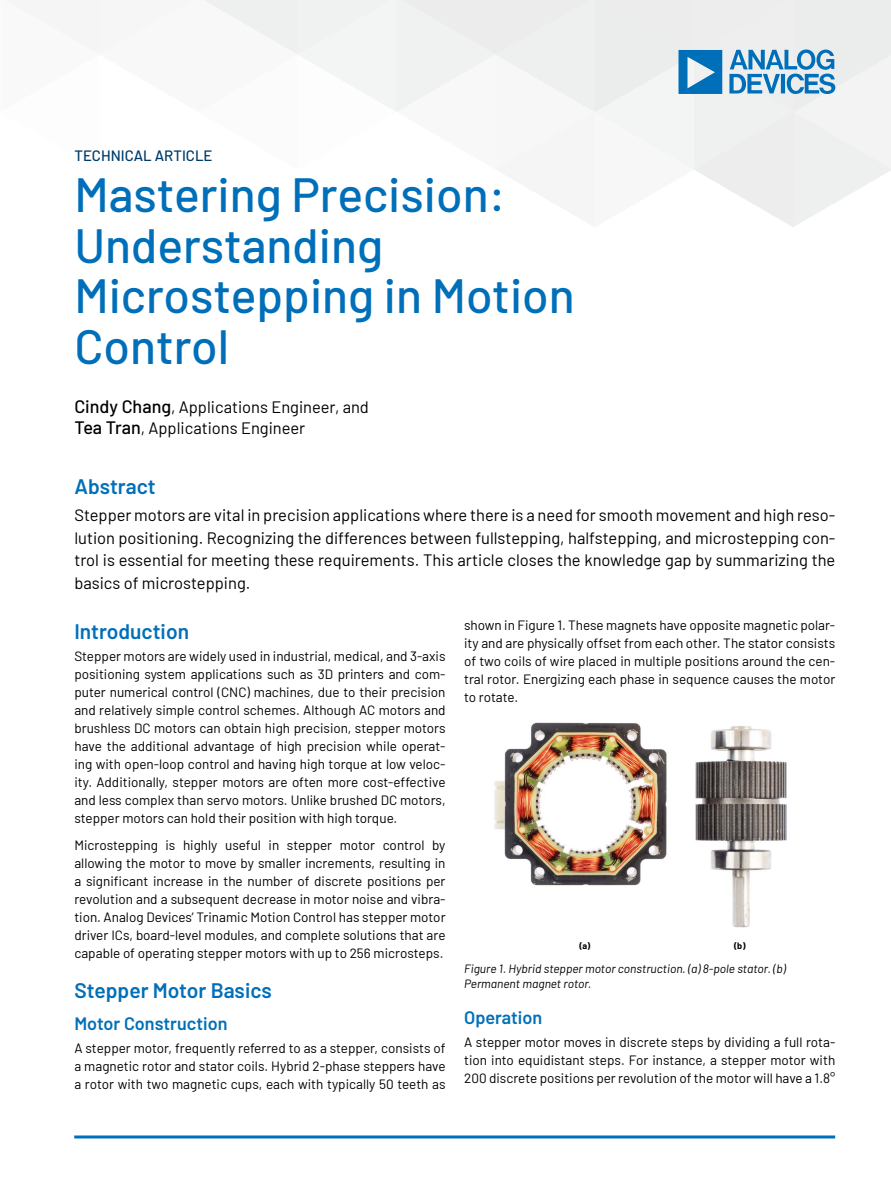
<style>
.page{position:relative;width:891px;height:1188px;background:#fff}
.page>*{position:absolute;margin:0;border:0;box-sizing:border-box;transform-origin:0 0}
.t1{font:500 48px/51px "Barlow";color:#006fb9}
.t2{font:600 21px "Barlow";color:#006fb9}
.t3{font:600 18px "Barlow";color:#006fb9}
.t4{font:16.5px/22.5px "Barlow";color:#000}
.t5{font:500 15px "Barlow";color:#003b67}
.t6{font:13.5px/18px "Barlow";color:#000;text-align:justify}
.t7{font:italic 12px/15px "Barlow";color:#000}
.t8{font:700 9px "Barlow";color:#000}
.s1{font-weight:500;font-size:18px}
</style>
<div class="page">
<hr style="left:74px;top:1136px;width:761px;height:2px;background:#006fb9">
<svg style="left:679px;top:50px;width:156px;height:44px;background:#72acd2"></svg>
<img style="left:494px;top:722px;width:293px;height:206px">
<p class="t5" style="left:74px;top:144px;width:140px">TECHNICAL ARTICLE</p>
<h1 class="t1" style="left:74px;top:165px;width:502px">Mastering Precision:<br>Understanding<br>Microstepping in Motion<br>Control</h1>
<p class="t4" style="left:74px;top:395px;width:296px;line-height:21px"><span class="s1">Cindy Chang</span>, Applications Engineer, and<br><span class="s1">Tea Tran</span>, Applications Engineer</p>
<h2 class="t2" style="left:74px;top:471px;width:83px">Abstract</h2>
<p class="t4" style="left:74px;top:503px;width:762px;text-align:justify">Stepper motors are vital in precision applications where there is a need for smooth movement and high reso&shy;lution positioning. Recognizing the differences between fullstepping, halfstepping, and microstepping con&shy;trol is essential for meeting these requirements. This article closes the knowledge gap by summarizing the basics of microstepping.</p>
<h2 class="t2" style="left:74px;top:616px;width:116px">Introduction</h2>
<p class="t6" style="left:74px;top:646px;width:373px">Stepper motors are widely used in industrial, medical, and 3-axis positioning system applications such as 3D printers and com&shy;puter numerical control (CNC) machines, due to their precision and relatively simple control schemes. Although AC motors and brushless DC motors can obtain high precision, stepper motors have the additional advantage of high precision while operat&shy;ing with open-loop control and having high torque at low veloc&shy;ity. Additionally, stepper motors are often more cost-effective and less complex than servo motors. Unlike brushed DC motors, stepper motors can hold their position with high torque.</p>
<p class="t6" style="left:74px;top:835px;width:373px">Microstepping is highly useful in stepper motor control by allowing the motor to move by smaller increments, resulting in a significant increase in the number of discrete positions per revolution and a subsequent decrease in motor noise and vibra&shy;tion. Analog Devices’ Trinamic Motion Control has stepper motor driver ICs, board-level modules, and complete solutions that are capable of operating stepper motors with up to 256 microsteps.</p>
<h2 class="t2" style="left:74px;top:975px;width:199px">Stepper Motor Basics</h2>
<h3 class="t3" style="left:74px;top:1011px;width:155px">Motor Construction</h3>
<p class="t6" style="left:74px;top:1038px;width:373px">A stepper motor, frequently referred to as a stepper, consists of a magnetic rotor and stator coils. Hybrid 2-phase steppers have a rotor with two magnetic cups, each with typically 50 teeth as</p>
<p class="t6" style="left:464px;top:615px;width:373px">shown in Figure 1. These magnets have opposite magnetic polar&shy;ity and are physically offset from each other. The stator consists of two coils of wire placed in multiple positions around the cen&shy;tral rotor. Energizing each phase in sequence causes the motor to rotate.</p>
<p class="t8" style="left:579px;top:939px;width:12px">(a)</p>
<p class="t8" style="left:734px;top:939px;width:13px">(b)</p>
<p class="t7" style="left:464px;top:960px;width:323px">Figure 1. Hybrid stepper motor construction. (a) 8-pole stator. (b)<br>Permanent magnet rotor.</p>
<h3 class="t3" style="left:464px;top:1005px;width:80px">Operation</h3>
<p class="t6" style="left:464px;top:1032px;width:373px">A stepper motor moves in discrete steps by dividing a full rota&shy;tion into equidistant steps. For instance, a stepper motor with 200 discrete positions per revolution of the motor will have a 1.8°</p>
</div>
